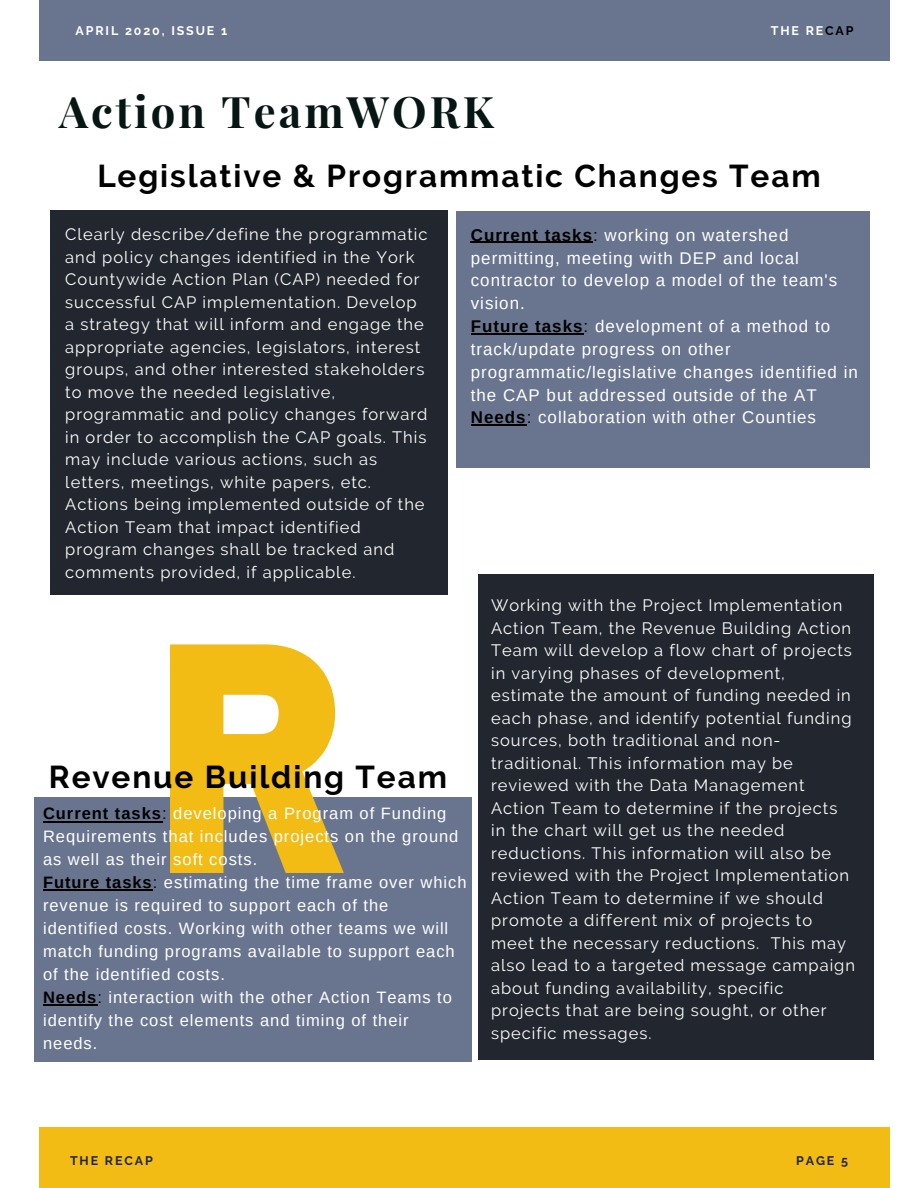
<style>
.page{position:relative;width:918px;height:1188px;background:#fff}
.page>*{position:absolute;margin:0;border:0;box-sizing:border-box;transform-origin:0 0}
.t1{font:700 43.65px "Playfair Display";letter-spacing:.07em;color:#051613}
.t2{font:700 31.5px "Raleway";letter-spacing:.06em;color:#000}
.t3{font:18px "Raleway";letter-spacing:.06em;color:#fff}
.t4{font:16.95px/22.8px "Arimo";letter-spacing:.06em;color:#fff}
.t5{font:16.5px/22.5px "Raleway";letter-spacing:.06em;color:#fff}
.t6{font:16.5px/23px "Arimo";letter-spacing:.06em;color:#fff}
.t7{font:700 12.45px "Raleway";letter-spacing:.15em;color:#fff}
.t8{font:700 12.45px "Raleway";letter-spacing:.15em;color:#22262e}
.s1{color:#000}
.s2{font-weight:700;color:#000}
</style>
<div class="page">
<div style="left:39px;top:0;width:851px;height:60px;background:#69758f"></div>
<div style="left:51px;top:210px;width:397px;height:384px;background:#22262e"></div>
<div style="left:457px;top:211px;width:413px;height:257px;background:#69758f"></div>
<div style="left:479px;top:575px;width:395px;height:484px;background:#22262e"></div>
<div style="left:35px;top:797px;width:436px;height:264px;background:#69758f"></div>
<svg style="left:170px;top:644px;width:174px;height:229px"></svg>
<hr style="left:471px;top:242px;width:122px;height:1px;background:#000">
<hr style="left:471px;top:333px;width:113px;height:1px;background:#000">
<hr style="left:471px;top:424px;width:56px;height:2px;background:#000">
<hr style="left:43px;top:821px;width:119px;height:1px;background:#000">
<hr style="left:43px;top:890px;width:110px;height:1px;background:#000">
<hr style="left:43px;top:1004px;width:54px;height:2px;background:#000">
<div style="left:39px;top:1128px;width:851px;height:60px;background:#f2bc15"></div>
<p class="t7" style="left:76px;top:23px;width:153px">APRIL 2020, ISSUE 1</p>
<p class="t7" style="left:771px;top:23px;width:84px">THE RE<span class="s1">CAP</span></p>
<h1 class="t1" style="left:59px;top:81px;width:437px">Action TeamWORK</h1>
<h2 class="t2" style="left:97px;top:157px;width:725px">Legislative &amp; Programmatic Changes Team</h2>
<p class="t5" style="left:65px;top:223px;width:364px">Clearly describe/define the programmatic and policy changes identified in the York Countywide Action Plan (CAP) needed for successful CAP implementation. Develop a strategy that will inform and engage the appropriate agencies, legislators, interest groups, and other interested stakeholders to move the needed legislative, programmatic and policy changes forward in order to accomplish the CAP goals. This may include various actions, such as letters, meetings, white papers, etc.<br>Actions being implemented outside of the Action Team that impact identified program changes shall be tracked and comments provided, if applicable.</p>
<p class="t4" style="left:471px;top:224px;width:389px"><span class="s2">Current tasks</span><span class="s1">:</span> working on watershed permitting, meeting with DEP and local contractor to develop a model of the team's vision.<br><span class="s2">Future tasks</span><span class="s1">:</span> development of a method to track/update progress on other programmatic/legislative changes identified in the CAP but addressed outside of the AT <span class="s2">Needs</span><span class="s1">:</span> collaboration with other Counties</p>
<h2 class="t2" style="left:49px;top:759px;width:400px">Revenue Building Team</h2>
<p class="t6" style="left:43px;top:802px;width:425px"><span class="s2">Current tasks</span><span class="s1">:</span> developing a Program of Funding Requirements that includes projects on the ground as well as their soft costs.<br><span class="s2">Future tasks</span><span class="s1">:</span> estimating the time frame over which revenue is required to support each of the identified costs. Working with other teams we will match funding programs available to support each of the identified costs.<br><span class="s2">Needs</span><span class="s1">:</span> interaction with the other Action Teams to identify the cost elements and timing of their needs.</p>
<p class="t5" style="left:491px;top:594px;width:365px">Working with the Project Implementation Action Team, the Revenue Building Action Team will develop a flow chart of projects in varying phases of development, estimate the amount of funding needed in each phase, and identify potential funding sources, both traditional and non&shy;traditional. This information may be reviewed with the Data Management Action Team to determine if the projects in the chart will get us the needed reductions. This information will also be reviewed with the Project Implementation Action Team to determine if we should promote a different mix of projects to meet the necessary reductions. This may also lead to a targeted message campaign about funding availability, specific projects that are being sought, or other specific messages.</p>
<p class="t3" style="left:513px;top:708px;width:217px">Data Mangament Team</p>
<p class="t8" style="left:70px;top:1153px;width:84px">THE RECAP</p>
<p class="t8" style="left:796px;top:1153px;width:53px">PAGE 5</p>
</div>
